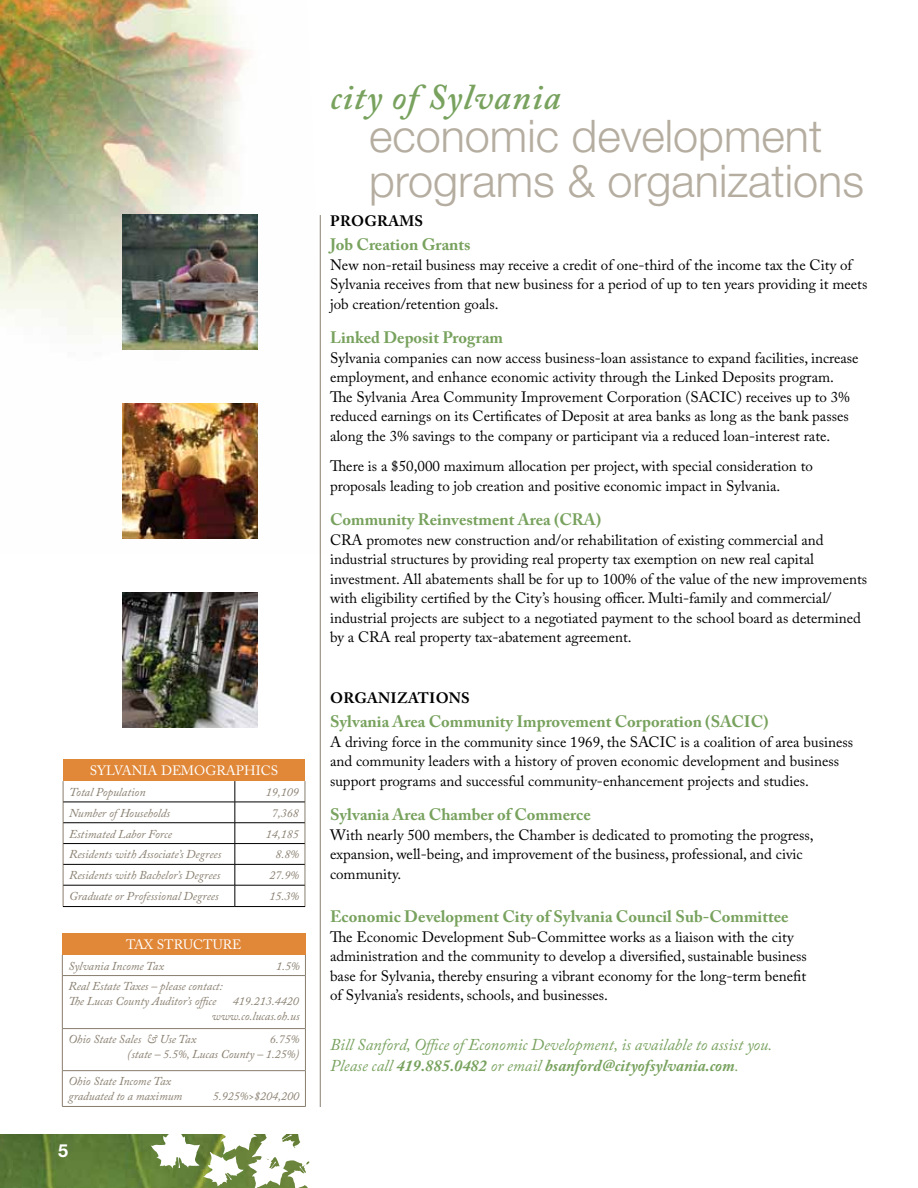
<style>
.page{position:relative;width:918px;height:1188px;background:#fff}
.page>*{position:absolute;margin:0;border:0;box-sizing:border-box;transform-origin:0 0}
.t1{font:300 45px/45px "Helvetica Neue";color:#b5ada0}
.t2{font:italic 600 36px "Adobe Caslon Pro";letter-spacing:.03em;color:#78a25e}
.t3{font:700 18px "Helvetica Neue";color:#fff}
.t4{font:700 16.5px "Adobe Caslon Pro";color:#78a25e}
.t5{font:italic 16.5px/21px "Adobe Caslon Pro";color:#78a25e}
.t6{font:15px/19.5px "Adobe Caslon Pro";color:#000}
.t7{font:700 15px "Adobe Caslon Pro";letter-spacing:.015em;color:#000}
.t8{font:13.5px "Adobe Caslon Pro";color:#fff}
.t9{font:italic 12px/15px "Adobe Caslon Pro";color:#887e6e}
.s1{font-weight:700}
</style>
<div class="page">
<img style="left:0;top:1134px;width:151px;height:54px">
<svg style="left:151px;top:1134px;width:159px;height:54px"></svg>
<img style="left:0;top:0;width:320px;height:554px">
<hr style="left:320px;top:215px;width:1px;height:892px;background:#887e6e">
<img style="left:122px;top:215px;width:136px;height:134px">
<img style="left:122px;top:593px;width:136px;height:134px">
<img style="left:122px;top:404px;width:136px;height:134px">
<div style="left:63px;top:759px;width:242px;height:22px;background:#e08738"></div>
<svg style="left:63px;top:781px;width:1px;height:125px"></svg>
<svg style="left:305px;top:781px;width:1px;height:125px"></svg>
<hr style="left:63px;top:802px;width:172px;height:1px;background:#000">
<hr style="left:235px;top:802px;width:70px;height:1px;background:#000">
<hr style="left:63px;top:822px;width:172px;height:1px;background:#000">
<hr style="left:235px;top:822px;width:70px;height:1px;background:#000">
<hr style="left:63px;top:843px;width:172px;height:1px;background:#000">
<hr style="left:235px;top:843px;width:70px;height:1px;background:#000">
<hr style="left:63px;top:864px;width:172px;height:1px;background:#000">
<hr style="left:235px;top:864px;width:70px;height:1px;background:#000">
<hr style="left:63px;top:885px;width:172px;height:1px;background:#000">
<hr style="left:235px;top:885px;width:70px;height:1px;background:#000">
<svg style="left:235px;top:781px;width:1px;height:125px"></svg>
<hr style="left:63px;top:906px;width:172px;height:1px;background:#000">
<hr style="left:235px;top:906px;width:70px;height:1px;background:#000">
<div style="left:62px;top:933px;width:243px;height:22px;background:#e08738"></div>
<svg style="left:62px;top:955px;width:1px;height:20px"></svg>
<svg style="left:305px;top:955px;width:1px;height:20px"></svg>
<hr style="left:62px;top:975px;width:244px;height:1px;background:#887e6e">
<hr style="left:62px;top:976px;width:1px;height:52px;background:#887e6e">
<hr style="left:305px;top:976px;width:1px;height:52px;background:#887e6e">
<hr style="left:62px;top:1028px;width:244px;height:1px;background:#887e6e">
<hr style="left:62px;top:1029px;width:1px;height:41px;background:#887e6e">
<hr style="left:305px;top:1029px;width:1px;height:41px;background:#887e6e">
<hr style="left:62px;top:1070px;width:244px;height:1px;background:#887e6e">
<hr style="left:62px;top:1071px;width:1px;height:35px;background:#887e6e">
<hr style="left:305px;top:1071px;width:1px;height:35px;background:#887e6e">
<hr style="left:62px;top:1106px;width:244px;height:1px;background:#887e6e">
<p class="t8" style="left:90px;top:763px;width:190px">SYLVANIA DEMOGRAPHICS</p>
<p class="t9" style="left:69px;top:784px;width:78px">Total Population</p>
<p class="t9" style="left:266px;top:784px;width:34px">19,109</p>
<p class="t9" style="left:69px;top:805px;width:103px">Number of Households</p>
<p class="t9" style="left:272px;top:805px;width:28px">7,368</p>
<p class="t9" style="left:69px;top:826px;width:104px">Estimated Labor Force</p>
<p class="t9" style="left:266px;top:826px;width:34px">14,185</p>
<p class="t9" style="left:69px;top:847px;width:154px">Residents with Associate’s Degrees</p>
<p class="t9" style="left:276px;top:847px;width:25px">8.8%</p>
<p class="t9" style="left:69px;top:868px;width:153px">Residents with Bachelor’s Degrees</p>
<p class="t9" style="left:270px;top:868px;width:31px">27.9%</p>
<p class="t9" style="left:69px;top:888px;width:151px">Graduate or Professional Degrees</p>
<p class="t9" style="left:270px;top:888px;width:31px">15.3%</p>
<p class="t8" style="left:126px;top:936px;width:117px">TAX STRUCTURE</p>
<p class="t9" style="left:68px;top:958px;width:97px">Sylvania Income Tax</p>
<p class="t9" style="left:276px;top:958px;width:25px">1.5%</p>
<p class="t9" style="left:68px;top:979px;width:156px">Real Estate Taxes – please contact:<br>The Lucas County Auditor’s office</p>
<p class="t9" style="left:212px;top:994px;width:89px;text-align:right">419.213.4420 www.co.lucas.oh.us</p>
<p class="t9" style="left:68px;top:1032px;width:130px">Ohio State Sales &amp; Use Tax</p>
<p class="t9" style="left:127px;top:1032px;width:174px;text-align:right">6.75%<br>(state – 5.5%, Lucas County – 1.25%)</p>
<p class="t9" style="left:68px;top:1074px;width:116px">Ohio State Income Tax graduated to a maximum</p>
<p class="t9" style="left:213px;top:1089px;width:88px">5.925%&gt;$204,200</p>
<p class="t3" style="left:58px;top:1140px;width:12px">5</p>
<h2 class="t2" style="left:330px;top:76px;width:232px">city of Sylvania</h2>
<h1 class="t1" style="left:369px;top:113px;width:497px">economic development programs &amp; organizations</h1>
<p class="t7" style="left:330px;top:212px;width:12px">PRO</p>
<p class="t7" style="left:365px;top:212px;width:60px">GRAMS</p>
<p class="t4" style="left:330px;top:235px;width:142px">Job Creation Grants</p>
<p class="t6" style="left:330px;top:255px;width:539px">New non-retail business may receive a credit of one-third of the income tax the City of<br>Sylvania receives from that new business for a period of up to ten years providing it meets job creation/retention goals.</p>
<p class="t4" style="left:330px;top:328px;width:175px">Linked Deposit Program</p>
<p class="t6" style="left:330px;top:348px;width:530px">Sylvania companies can now access business-loan assistance to expand facilities, increase employment, and enhance economic activity through the Linked Deposits program.<br>The Sylvania Area Community Improvement Corporation (SACIC) receives up to 3% reduced earnings on its Certificates of Deposit at area banks as long as the bank passes along the 3% savings to the company or participant via a reduced loan-interest rate.</p>
<p class="t6" style="left:330px;top:456px;width:484px">There is a $50,000 maximum allocation per project, with special consideration to proposals leading to job creation and positive economic impact in Sylvania.</p>
<p class="t4" style="left:330px;top:510px;width:243px">Community Reinvestment Area (CRA</p>
<p class="t4" style="left:596px;top:510px;width:7px">)</p>
<p class="t6" style="left:330px;top:530px;width:539px">CRA promotes new construction and/or rehabilitation of existing commercial and industrial structures by providing real property tax exemption on new real capital investment. All abatements shall be for up to 100% of the value of the new improvements with eligibility certified by the City’s housing officer. Multi-family and commercial/ industrial projects are subject to a negotiated payment to the school board as determined by a CRA real property tax-abatement agreement.</p>
<p class="t7" style="left:330px;top:689px;width:141px">ORGANIZATIONS</p>
<p class="t4" style="left:330px;top:712px;width:440px">Sylvania Area Community Improvement Corporation (SAC IC)</p>
<p class="t6" style="left:330px;top:732px;width:525px">A driving force in the community since 1969, the SACIC is a coalition of area business and community leaders with a history of proven economic development and business support programs and successful community-enhancement projects and studies.</p>
<p class="t4" style="left:330px;top:805px;width:262px">Sylvania Area Chamber of Commerce</p>
<p class="t6" style="left:330px;top:825px;width:485px">With nearly 500 members, the Chamber is dedicated to promoting the progress, expansion, well-being, and improvement of the business, professional, and civic community.</p>
<p class="t4" style="left:330px;top:907px;width:460px">Economic Development City of Sylvania Council Sub-Committee</p>
<p class="t6" style="left:330px;top:927px;width:478px">The Economic Development Sub-Committee works as a liaison with the city administration and the community to develop a diversified, sustainable business base for Sylvania, thereby ensuring a vibrant economy for the long-term benefit of Sylvania’s residents, schools, and businesses.</p>
<p class="t5" style="left:330px;top:1034px;width:444px">Bill Sanford, Office of Economic Development, is available to assist you.<br>Please call <span class="s1">419.885.0482</span> or email <span class="s1">bsanford@cityofsylvania.com</span>.</p>
</div>
